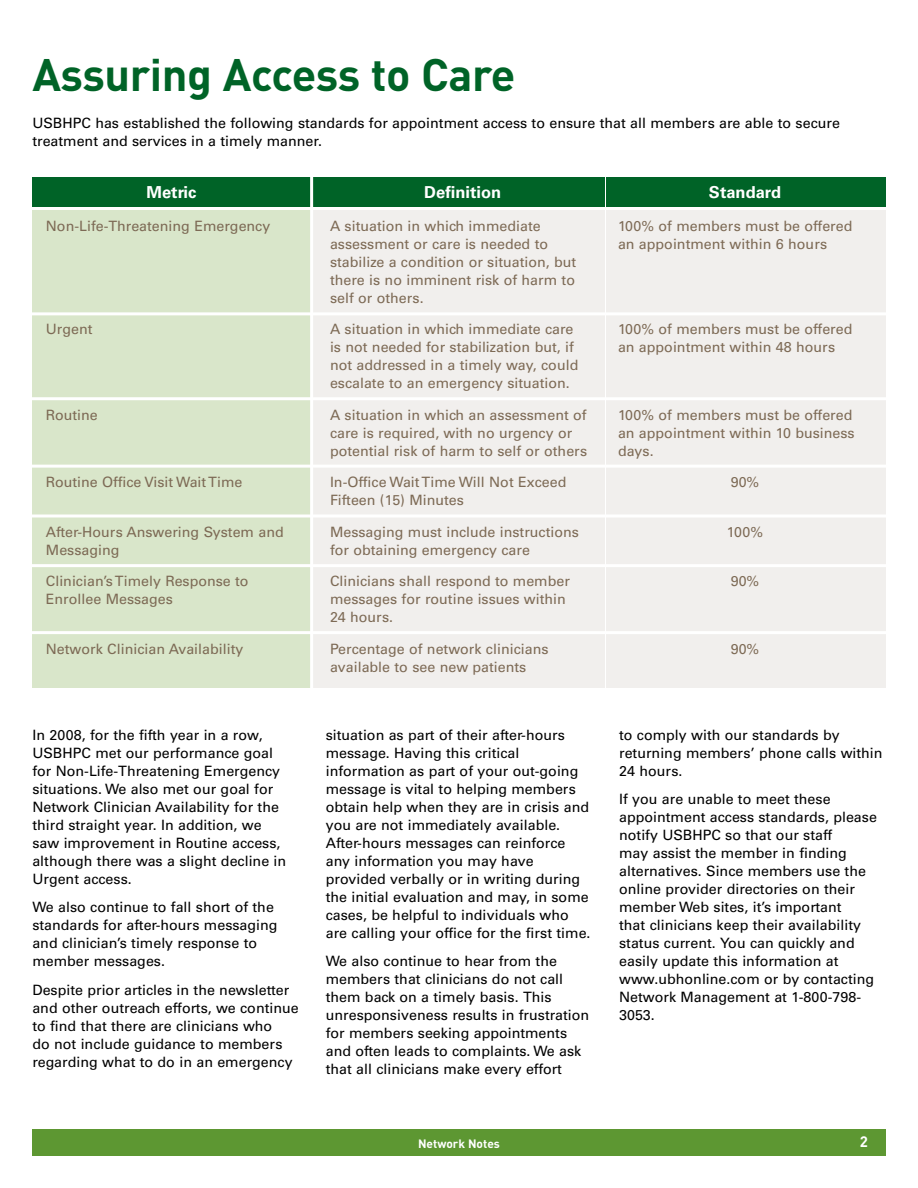
<style>
.page{position:relative;width:918px;height:1188px;background:#fff}
.page>*{position:absolute;margin:0;border:0;box-sizing:border-box;transform-origin:0 0}
.t1{font:700 45px "DIN";letter-spacing:-.01em;color:#006327}
.t2{font:700 16.5px "Univers";color:#fff}
.t3{font:700 15px "DIN";color:#fff}
.t4{font:14.25px/18px "Univers";color:#000}
.t5{font:14.25px/18px "Univers";color:#7d6a55}
.t6{font:700 12px "DIN";color:#fff}
</style>
<div class="page">
<div style="left:32px;top:198px;width:280px;height:489px;background:#d9e6ca"></div>
<div style="left:606px;top:198px;width:280px;height:489px;background:#f1efed"></div>
<div style="left:313px;top:198px;width:291px;height:489px;background:#f1efed"></div>
<div style="left:32px;top:1129px;width:854px;height:27px;background:#5d9732"></div>
<div style="left:32px;top:177px;width:280px;height:30px;background:#006327"></div>
<div style="left:606px;top:177px;width:280px;height:30px;background:#006327"></div>
<div style="left:313px;top:177px;width:291px;height:30px;background:#006327"></div>
<hr style="left:31px;top:312px;width:860px;height:3px;background:#fff">
<hr style="left:31px;top:207px;width:860px;height:3px;background:#fff">
<hr style="left:31px;top:397px;width:860px;height:3px;background:#fff">
<hr style="left:31px;top:465px;width:860px;height:3px;background:#fff">
<svg style="left:32px;top:514px;width:854px;height:4px;fill:#fff"></svg>
<hr style="left:31px;top:564px;width:860px;height:3px;background:#fff">
<hr style="left:31px;top:631px;width:860px;height:3px;background:#fff">
<hr style="left:310px;top:175px;width:3px;height:524px;background:#fff">
<h1 class="t1" style="left:32px;top:46px;width:485px">Assuring Access to Care</h1>
<p class="t4" style="left:32px;top:114px;width:809px">USBHPC has established the following standards for appointment access to ensure that all members are able to secure treatment and services in a timely manner.</p>
<p class="t2" style="left:147px;top:183px;width:51px">Metric</p>
<p class="t5" style="left:46px;top:217px;width:226px">Non-Life-Threatening Emergency</p>
<p class="t5" style="left:46px;top:320px;width:48px">Urgent</p>
<p class="t5" style="left:46px;top:406px;width:53px">Routine</p>
<p class="t5" style="left:46px;top:473px;width:198px">Routine Office Visit Wait Time</p>
<p class="t5" style="left:46px;top:523px;width:239px">After-Hours Answering System and<br>Messaging</p>
<p class="t5" style="left:46px;top:572px;width:204px">Clinician’s Timely Response to<br>Enrollee Messages</p>
<p class="t5" style="left:46px;top:640px;width:199px">Network Clinician Availability</p>
<p class="t2" style="left:424px;top:183px;width:79px">Definition</p>
<p class="t5" style="left:330px;top:217px;width:248px">A situation in which immediate assessment or care is needed to stabilize a condition or situation, but there is no imminent risk of harm to self or others.</p>
<p class="t5" style="left:330px;top:320px;width:250px">A situation in which immediate care is not needed for stabilization but, if not addressed in a timely way, could escalate to an emergency situation.</p>
<p class="t5" style="left:330px;top:406px;width:259px">A situation in which an assessment of care is required, with no urgency or potential risk of harm to self or others</p>
<p class="t5" style="left:330px;top:473px;width:238px">In-Office Wait Time Will Not Exceed<br>Fifteen (15) Minutes</p>
<p class="t5" style="left:330px;top:523px;width:250px">Messaging must include instructions for obtaining emergency care</p>
<p class="t5" style="left:330px;top:572px;width:241px">Clinicians shall respond to member messages for routine issues within<br>24 hours.</p>
<p class="t5" style="left:330px;top:640px;width:220px">Percentage of network clinicians available to see new patients</p>
<p class="t2" style="left:709px;top:183px;width:74px">Standard</p>
<p class="t5" style="left:618px;top:217px;width:236px">100% of members must be offered an appointment within 6 hours</p>
<p class="t5" style="left:618px;top:320px;width:236px">100% of members must be offered an appointment within 48 hours</p>
<p class="t5" style="left:618px;top:406px;width:238px">100% of members must be offered an appointment within 10 business days.</p>
<p class="t5" style="left:731px;top:473px;width:30px">90%</p>
<p class="t5" style="left:727px;top:523px;width:38px">100%</p>
<p class="t5" style="left:731px;top:572px;width:30px">90%</p>
<p class="t5" style="left:731px;top:640px;width:30px">90%</p>
<p class="t4" style="left:32px;top:726px;width:255px">In 2008, for the fifth year in a row, USBHPC met our performance goal for Non-Life-Threatening Emergency situations. We also met our goal for Network Clinician Availability for the third straight year. In addition, we saw improvement in Routine access, although there was a slight decline in Urgent access.</p>
<p class="t4" style="left:32px;top:898px;width:247px">We also continue to fall short of the standards for after-hours messaging and clinician’s timely response to member messages.</p>
<p class="t4" style="left:32px;top:981px;width:268px">Despite prior articles in the newsletter and other outreach efforts, we continue to find that there are clinicians who<br>do not include guidance to members regarding what to do in an emergency</p>
<p class="t4" style="left:326px;top:726px;width:266px">situation as part of their after-hours message. Having this critical information as part of your out-going message is vital to helping members obtain help when they are in crisis and you are not immediately available.<br>After-hours messages can reinforce any information you may have provided verbally or in writing during the initial evaluation and may, in some cases, be helpful to individuals who are calling your office for the first time.</p>
<p class="t4" style="left:326px;top:952px;width:265px">We also continue to hear from the members that clinicians do not call them back on a timely basis. This unresponsiveness results in frustration for members seeking appointments and often leads to complaints. We ask that all clinicians make every effort</p>
<p class="t4" style="left:619px;top:726px;width:265px">to comply with our standards by returning members’ phone calls within<br>24 hours.</p>
<p class="t4" style="left:619px;top:790px;width:259px">If you are unable to meet these appointment access standards, please notify USBHPC so that our staff<br>may assist the member in finding alternatives. Since members use the online provider directories on their member Web sites, it’s important<br>that clinicians keep their availability status current. You can quickly and easily update this information at www.ubhonline.com or by contacting<br>Network Management at 1-800-798-<br>3053.</p>
<p class="t6" style="left:418px;top:1136px;width:83px">Network Notes</p>
<p class="t3" style="left:860px;top:1132px;width:10px">2</p>
</div>
